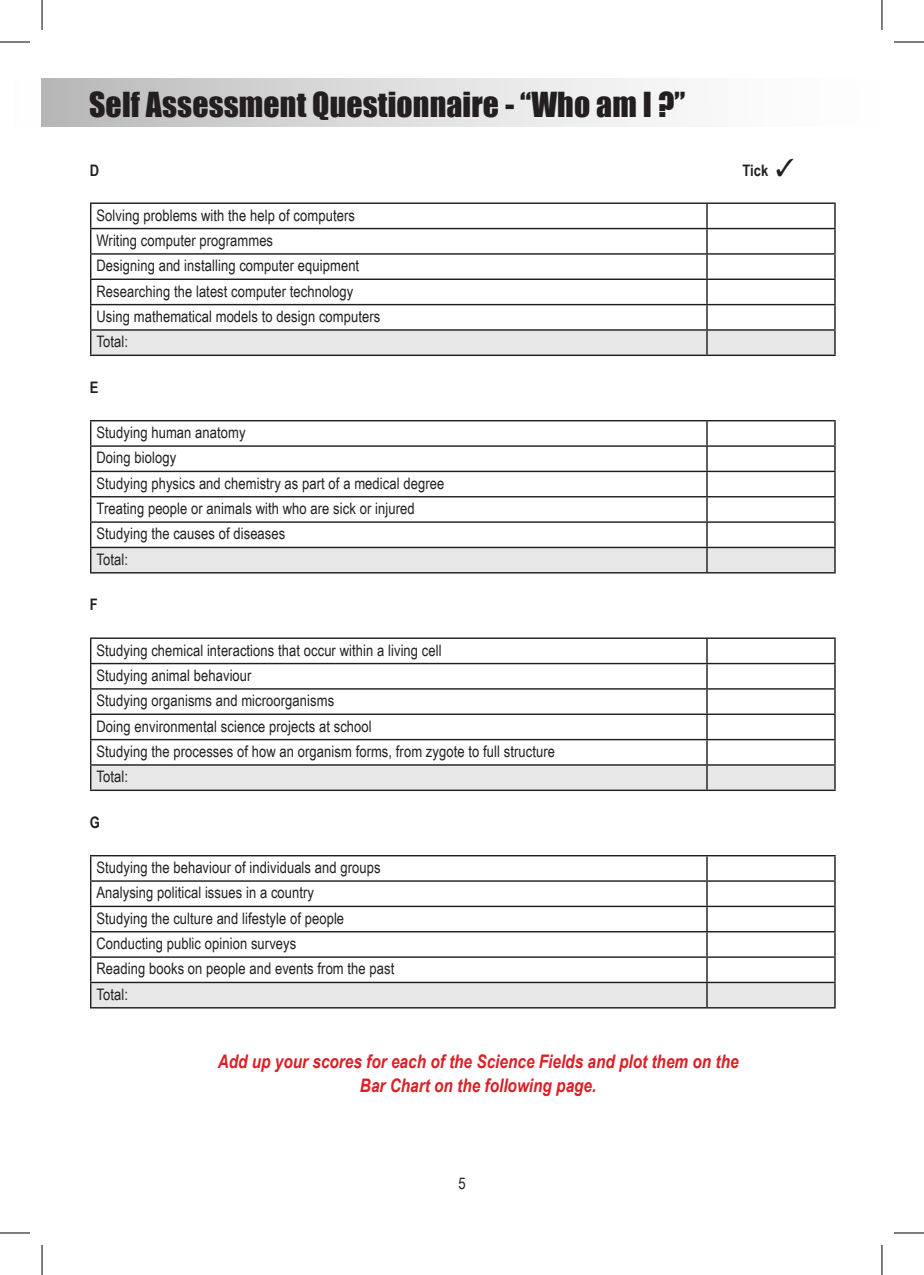
<style>
.page{position:relative;width:924px;height:1275px;background:#fff}
.page>*{position:absolute;margin:0;border:0;box-sizing:border-box;transform-origin:0 0}
.t1{font:31.6px "Impact";letter-spacing:.005em;color:#231f20}
.t2{font:italic 700 18.8px "Arial Narrow";color:#dc1f26}
.t3{font:16px "Arial Narrow";color:#231f20}
.t4{font:15.8px "Arial Narrow";letter-spacing:.005em;color:#231f20}
.t5{font:700 15.8px "Arial Narrow";color:#231f20}
</style>
<div class="page">
<hr style="left:90px;top:202px;width:616px;height:2px;background:#231f20">
<hr style="left:706px;top:202px;width:129px;height:2px;background:#231f20">
<hr style="left:833px;top:204px;width:2px;height:24px;background:#231f20">
<hr style="left:706px;top:228px;width:129px;height:1px;background:#231f20">
<hr style="left:833px;top:229px;width:2px;height:24px;background:#231f20">
<hr style="left:706px;top:253px;width:129px;height:2px;background:#231f20">
<hr style="left:833px;top:255px;width:2px;height:23px;background:#231f20">
<hr style="left:706px;top:278px;width:129px;height:2px;background:#231f20">
<hr style="left:833px;top:280px;width:2px;height:24px;background:#231f20">
<hr style="left:706px;top:304px;width:129px;height:1px;background:#231f20">
<hr style="left:833px;top:305px;width:2px;height:24px;background:#231f20">
<hr style="left:706px;top:329px;width:129px;height:2px;background:#231f20">
<svg style="left:90px;top:204px;width:744px;height:150px"></svg>
<hr style="left:833px;top:331px;width:2px;height:23px;background:#231f20">
<hr style="left:90px;top:354px;width:616px;height:2px;background:#231f20">
<hr style="left:706px;top:354px;width:129px;height:2px;background:#231f20">
<hr style="left:90px;top:420px;width:616px;height:1px;background:#231f20">
<hr style="left:706px;top:420px;width:129px;height:1px;background:#231f20">
<hr style="left:833px;top:421px;width:2px;height:24px;background:#231f20">
<hr style="left:706px;top:445px;width:129px;height:2px;background:#231f20">
<hr style="left:833px;top:447px;width:2px;height:24px;background:#231f20">
<hr style="left:706px;top:471px;width:129px;height:1px;background:#231f20">
<hr style="left:833px;top:472px;width:2px;height:24px;background:#231f20">
<hr style="left:706px;top:496px;width:129px;height:1px;background:#231f20">
<hr style="left:833px;top:497px;width:2px;height:24px;background:#231f20">
<hr style="left:706px;top:521px;width:129px;height:2px;background:#231f20">
<hr style="left:833px;top:523px;width:2px;height:24px;background:#231f20">
<hr style="left:706px;top:547px;width:129px;height:1px;background:#231f20">
<svg style="left:90px;top:421px;width:744px;height:151px"></svg>
<hr style="left:833px;top:548px;width:2px;height:24px;background:#231f20">
<hr style="left:90px;top:572px;width:616px;height:1px;background:#231f20">
<hr style="left:706px;top:572px;width:129px;height:1px;background:#231f20">
<hr style="left:90px;top:637px;width:616px;height:2px;background:#231f20">
<hr style="left:706px;top:637px;width:129px;height:2px;background:#231f20">
<hr style="left:833px;top:639px;width:2px;height:24px;background:#231f20">
<hr style="left:706px;top:663px;width:129px;height:1px;background:#231f20">
<hr style="left:833px;top:664px;width:2px;height:24px;background:#231f20">
<hr style="left:706px;top:688px;width:129px;height:1px;background:#231f20">
<hr style="left:833px;top:689px;width:2px;height:24px;background:#231f20">
<hr style="left:706px;top:713px;width:129px;height:2px;background:#231f20">
<hr style="left:833px;top:715px;width:2px;height:24px;background:#231f20">
<hr style="left:706px;top:739px;width:129px;height:1px;background:#231f20">
<hr style="left:833px;top:740px;width:2px;height:24px;background:#231f20">
<hr style="left:706px;top:764px;width:129px;height:1px;background:#231f20">
<svg style="left:90px;top:639px;width:744px;height:150px"></svg>
<hr style="left:833px;top:765px;width:2px;height:24px;background:#231f20">
<hr style="left:90px;top:789px;width:616px;height:2px;background:#231f20">
<hr style="left:706px;top:789px;width:129px;height:2px;background:#231f20">
<hr style="left:90px;top:855px;width:616px;height:1px;background:#231f20">
<hr style="left:706px;top:855px;width:129px;height:1px;background:#231f20">
<hr style="left:833px;top:856px;width:2px;height:24px;background:#231f20">
<hr style="left:706px;top:880px;width:129px;height:1px;background:#231f20">
<hr style="left:833px;top:881px;width:2px;height:24px;background:#231f20">
<hr style="left:706px;top:905px;width:129px;height:2px;background:#231f20">
<hr style="left:833px;top:907px;width:2px;height:24px;background:#231f20">
<hr style="left:706px;top:931px;width:129px;height:1px;background:#231f20">
<hr style="left:833px;top:932px;width:2px;height:24px;background:#231f20">
<hr style="left:706px;top:956px;width:129px;height:1px;background:#231f20">
<hr style="left:833px;top:957px;width:2px;height:24px;background:#231f20">
<hr style="left:706px;top:981px;width:129px;height:2px;background:#231f20">
<svg style="left:90px;top:856px;width:744px;height:151px"></svg>
<hr style="left:833px;top:983px;width:2px;height:24px;background:#231f20">
<hr style="left:90px;top:1007px;width:616px;height:1px;background:#231f20">
<hr style="left:706px;top:1007px;width:129px;height:1px;background:#231f20">
<div style="left:42px;top:79px;width:836px;height:48px;background:linear-gradient(to right,#bcbcbd,#fff)"></div>
<hr style="left:0;top:42px;width:30px;height:1px;background:#000">
<hr style="left:893px;top:42px;width:30px;height:1px;background:#000">
<hr style="left:0;top:1232px;width:30px;height:1px;background:#000">
<hr style="left:893px;top:1232px;width:30px;height:1px;background:#000">
<hr style="left:42px;top:0;width:1px;height:30px;background:#000">
<hr style="left:42px;top:1245px;width:1px;height:30px;background:#000">
<hr style="left:881px;top:0;width:1px;height:30px;background:#000">
<hr style="left:881px;top:1245px;width:1px;height:30px;background:#000">
<p class="t1" style="left:89px;top:80px;width:597px">Self Assessment Questionnaire - “Who am I ?”</p>
<p class="t5" style="left:90px;top:158px;width:11px">D</p>
<p class="t5" style="left:742px;top:158px;width:53px">Tick ✓</p>
<p class="t4" style="left:96px;top:203px;width:260px">Solving problems with the help of computers</p>
<p class="t4" style="left:96px;top:229px;width:178px">Writing computer programmes</p>
<p class="t4" style="left:96px;top:254px;width:264px">Designing and installing computer equipment</p>
<p class="t4" style="left:96px;top:279px;width:258px">Researching the latest computer technology</p>
<p class="t4" style="left:96px;top:305px;width:285px">Using mathematical models to design computers</p>
<p class="t4" style="left:96px;top:330px;width:33px">Total:</p>
<p class="t5" style="left:90px;top:376px;width:10px">E</p>
<p class="t4" style="left:96px;top:421px;width:150px">Studying human anatomy</p>
<p class="t4" style="left:96px;top:446px;width:81px">Doing biology</p>
<p class="t4" style="left:96px;top:471px;width:349px">Studying physics and chemistry as part of a medical degree</p>
<p class="t4" style="left:96px;top:497px;width:319px">Treating people or animals with who are sick or injured</p>
<p class="t4" style="left:96px;top:522px;width:190px">Studying the causes of diseases</p>
<p class="t4" style="left:96px;top:547px;width:33px">Total:</p>
<p class="t5" style="left:90px;top:592px;width:9px">F</p>
<p class="t4" style="left:96px;top:638px;width:346px">Studying chemical interactions that occur within a living cell</p>
<p class="t4" style="left:96px;top:663px;width:156px">Studying animal behaviour</p>
<p class="t4" style="left:96px;top:689px;width:239px">Studying organisms and microorganisms</p>
<p class="t4" style="left:96px;top:714px;width:277px">Doing environmental science projects at school</p>
<p class="t4" style="left:96px;top:739px;width:460px">Studying the processes of how an organism forms, from zygote to full structure</p>
<p class="t4" style="left:96px;top:765px;width:33px">Total:</p>
<p class="t5" style="left:90px;top:810px;width:12px">G</p>
<p class="t4" style="left:96px;top:856px;width:285px">Studying the behaviour of individuals and groups</p>
<p class="t4" style="left:96px;top:881px;width:219px">Analysing political issues in a country</p>
<p class="t4" style="left:96px;top:906px;width:249px">Studying the culture and lifestyle of people</p>
<p class="t4" style="left:96px;top:932px;width:201px">Conducting public opinion surveys</p>
<p class="t4" style="left:96px;top:957px;width:299px">Reading books on people and events from the past</p>
<p class="t4" style="left:96px;top:982px;width:33px">Total:</p>
<p class="t2" style="left:218px;top:1046px;width:522px">Add up your scores for each of the Science Fields and plot them on the</p>
<p class="t2" style="left:360px;top:1071px;width:238px">Bar Chart on the following page.</p>
<p class="t3" style="left:458px;top:1172px;width:9px">5</p>
</div>
